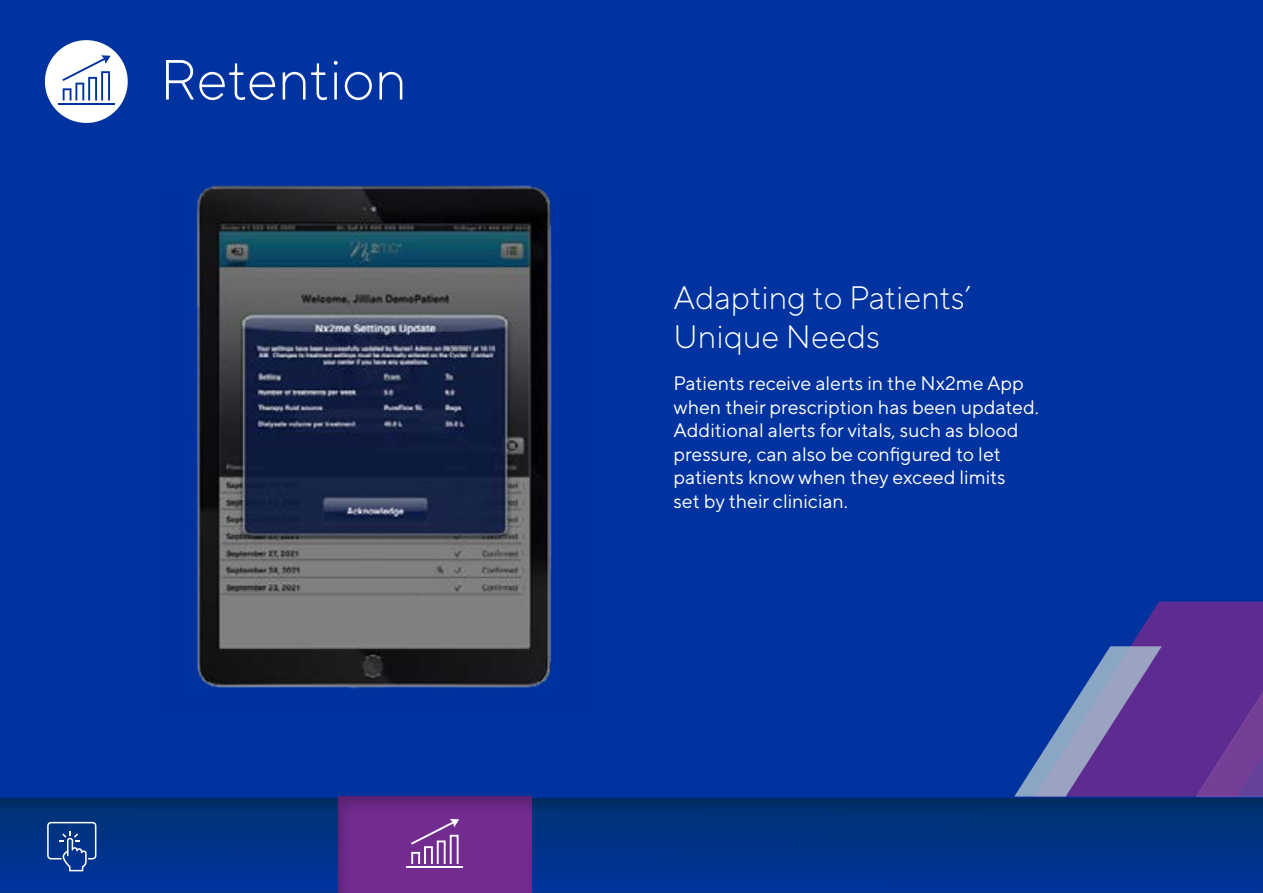
<style>
.page{position:relative;width:1263px;height:893px;background:#0033a0}
.page>*{position:absolute;margin:0;border:0;box-sizing:border-box;transform-origin:0 0}
.t1{font:300 56.4px "TT Norms Pro";color:#fff}
.t2{font:300 32.4px/39px "TT Norms Pro";color:#fff}
.t3{font:19.5px/23.4px "TT Norms Pro";color:#fff}
</style>
<div class="page">
<svg style="left:1018px;top:602px;width:245px;height:188px"></svg>
<svg style="left:0;top:790px;width:1263px;height:103px"></svg>
<div style="left:45px;top:40px;width:83px;height:83px;background:#fff;border-radius:50%"></div>
<svg style="left:62px;top:55px;width:49px;height:45px"></svg>
<hr style="left:58px;top:103px;width:57px;height:2px;background:#0033a0">
<svg style="left:47px;top:822px;width:49px;height:49px"></svg>
<div style="left:325px;top:785px;width:221px;height:108px;background:#000;opacity:.2"></div>
<svg style="left:411px;top:819px;width:48px;height:45px"></svg>
<hr style="left:406px;top:866px;width:57px;height:2px;background:#fff">
<img style="left:196px;top:186px;width:356px;height:503px">
<h1 class="t1" style="left:160px;top:39px;width:249px">Retention</h1>
<h2 class="t2" style="left:673px;top:275px;width:299px">Adapting to Patients’<br>Unique Needs</h2>
<p class="t3" style="left:673px;top:370px;width:367px">Patients receive alerts in the Nx2me App when their prescription has been updated.<br>Additional alerts for vitals, such as blood pressure, can also be configured to let patients know when they exceed limits<br>set by their clinician.</p>
</div>
